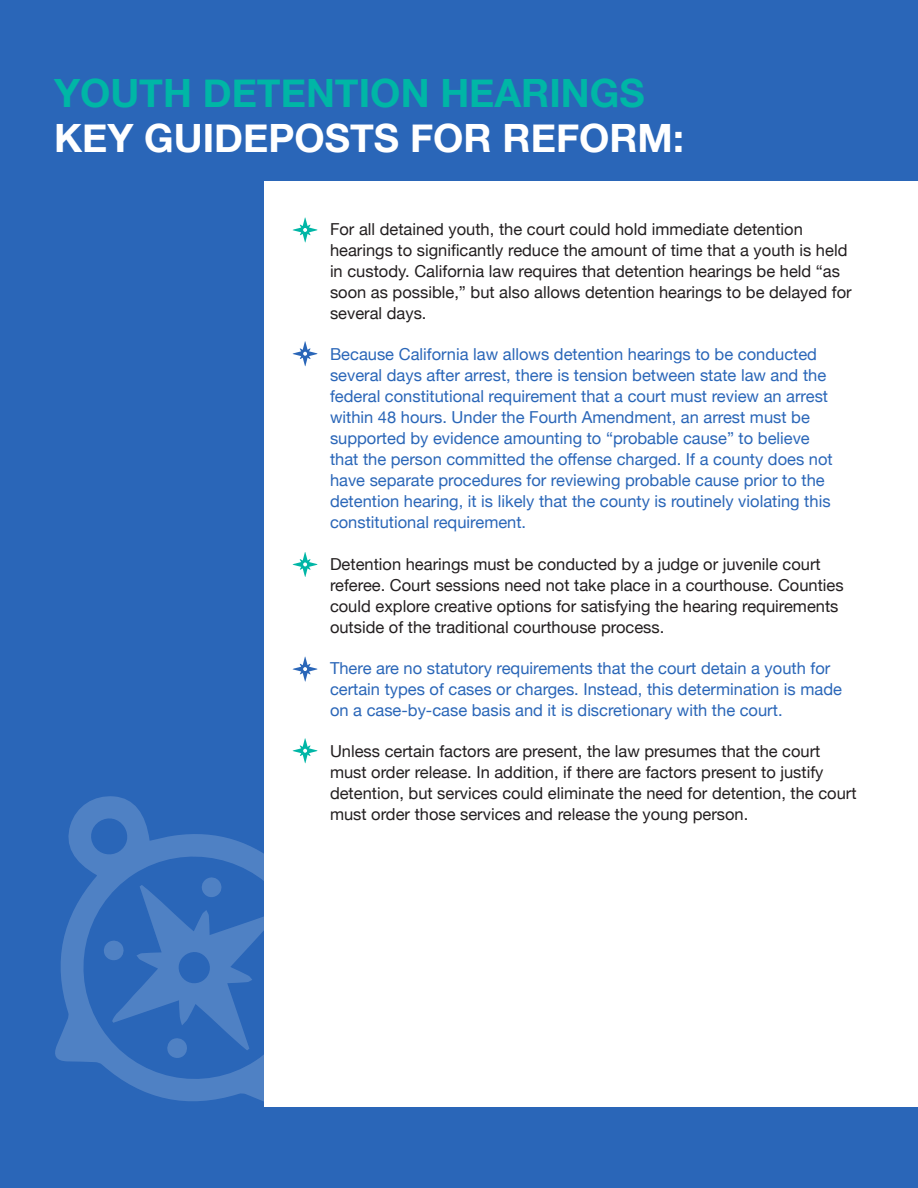
<style>
.page{position:relative;width:918px;height:1188px;background:#2a66b8}
.page>*{position:absolute;margin:0;border:0;box-sizing:border-box;transform-origin:0 0}
.Big_title{font:700 39px "Helvetica Neue";color:#fff}
.Big_title-2{font:700 39px "Helvetica Neue";color:#00b6a6}
.Bullet{font:16.5px/21px "Helvetica Neue";color:#231f20}
.Bullet-2{font:16.5px/21px "Helvetica Neue";color:#2a66b8}
</style>
<div class="page">
<svg style="left:55px;top:795px;width:210px;height:312px"></svg>
<svg style="left:102px;top:876px;width:163px;height:183px"></svg>
<div style="left:265px;top:181px;width:653px;height:926px;background:#fff"></div>
<svg style="left:293px;top:738px;width:25px;height:25px"></svg>
<svg style="left:293px;top:657px;width:25px;height:25px"></svg>
<svg style="left:293px;top:552px;width:25px;height:25px"></svg>
<svg style="left:293px;top:341px;width:25px;height:25px"></svg>
<svg style="left:293px;top:217px;width:25px;height:25px"></svg>
<p class="Big_title-2" style="left:54px;top:63px;width:592px">YOUTH DETENTION HEARINGS</p>
<p class="Big_title" style="left:54px;top:108px;width:631px">KEY GUIDEPOSTS FOR REFORM:</p>
<p class="Bullet" style="left:330px;top:220px;width:523px">For all detained youth, the court could hold immediate detention hearings to significantly reduce the amount of time that a youth is held in custody. California law requires that detention hearings be held “as soon as possible,” but also allows detention hearings to be delayed for several days.</p>
<p class="Bullet-2" style="left:330px;top:345px;width:504px">Because California law allows detention hearings to be conducted several days after arrest, there is tension between state law and the federal constitutional requirement that a court must review an arrest within 48 hours. Under the Fourth Amendment, an arrest must be supported by evidence amounting to “probable cause” to believe that the person committed the offense charged. If a county does not have separate procedures for reviewing probable cause prior to the detention hearing, it is likely that the county is routinely violating this constitutional requirement.</p>
<p class="Bullet" style="left:330px;top:554px;width:515px">Detention hearings must be conducted by a judge or juvenile court referee. Court sessions need not take place in a courthouse. Counties could explore creative options for satisfying the hearing requirements outside of the traditional courthouse process.</p>
<p class="Bullet-2" style="left:330px;top:658px;width:514px">There are no statutory requirements that the court detain a youth for certain types of cases or charges. Instead, this determination is made on a case-by-case basis and it is discretionary with the court.</p>
<p class="Bullet" style="left:330px;top:742px;width:528px">Unless certain factors are present, the law presumes that the court must order release. In addition, if there are factors present to justify detention, but services could eliminate the need for detention, the court must order those services and release the young person.</p>
</div>
